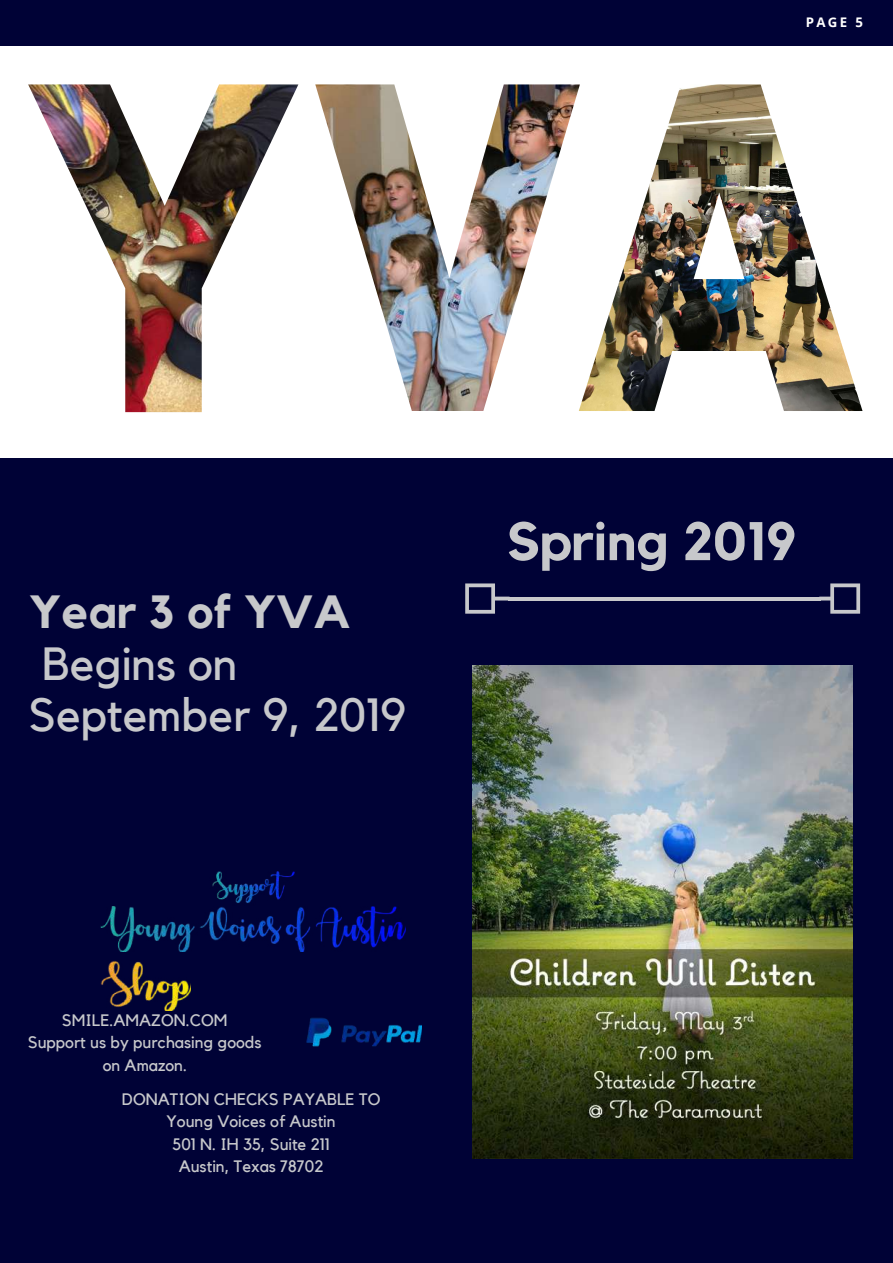
<style>
.page{position:relative;width:893px;height:1263px;background:#fff}
.page>*{position:absolute;margin:0;border:0;box-sizing:border-box;transform-origin:0 0}
.t1{font:700 53.7px "Kollektif";color:#c7c8cb}
.t2{font:46.35px/51.8px "Kollektif";color:#c7c8cb}
.t3{font:700 46.35px "Kollektif";color:#c7c8cb}
.t4{font:16.5px/22.5px "Kollektif";color:#c7c8cb;text-align:center}
.t5{font:700 13.2px "Open Sans";color:#fff}
</style>
<div class="page">
<div style="left:0;top:458px;width:893px;height:765px;background:#000236"></div>
<div style="left:0;top:1210px;width:893px;height:53px;background:#000236"></div>
<div style="left:0;top:0;width:893px;height:45px;background:#000236"></div>
<img style="left:28px;top:84px;width:270px;height:328px">
<img style="left:315px;top:84px;width:547px;height:327px">
<hr style="left:508px;top:597px;width:312px;height:3px;background:#c7c8cb">
<svg style="left:819px;top:583px;width:41px;height:31px"></svg>
<svg style="left:465px;top:583px;width:45px;height:31px"></svg>
<img style="left:100px;top:871px;width:305px;height:80px">
<img style="left:100px;top:961px;width:90px;height:49px">
<img style="left:306px;top:1017px;width:115px;height:30px">
<img style="left:473px;top:665px;width:379px;height:494px">
<p class="t5" style="left:806px;top:13px;width:59px">PAGE 5</p>
<h2 class="t3" style="left:29px;top:590px;width:323px">Year 3 of YVA</h2>
<h2 class="t2" style="left:29px;top:639px;width:378px">Begins on<br>September 9, 2019</h2>
<h1 class="t1" style="left:507px;top:517px;width:291px">Spring 2019</h1>
<p class="t4" style="left:28px;top:1009px;width:235px">SMILE.AMAZON.COM<br>Support us by purchasing goods on Amazon.</p>
<p class="t4" style="left:122px;top:1088px;width:260px">DONATION CHECKS PAYABLE TO<br>Young Voices of Austin<br>501 N. IH 35, Suite 211<br>Austin, Texas 78702</p>
</div>
